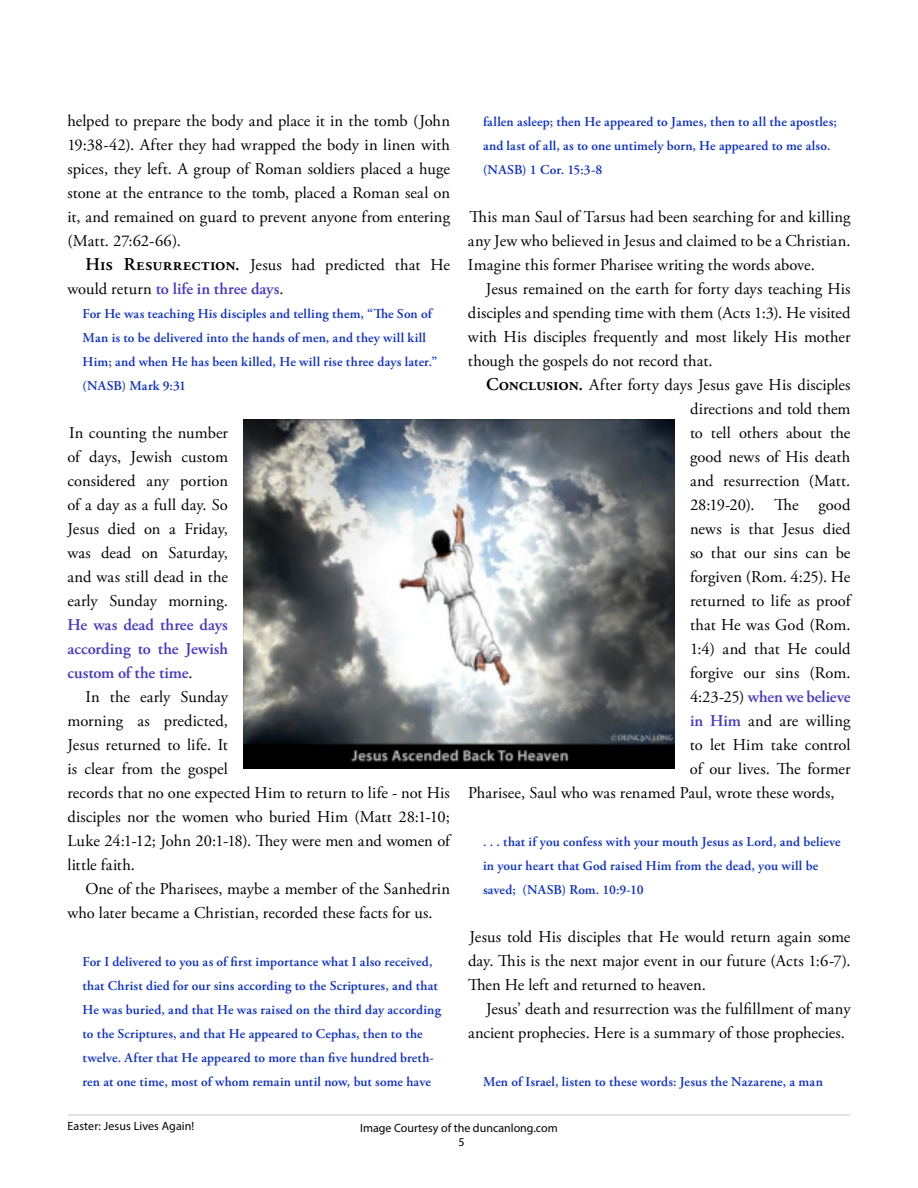
<style>
.page{position:relative;width:918px;height:1188px;background:#fff}
.page>*{position:absolute;margin:0;border:0;box-sizing:border-box;transform-origin:0 0}
.t1{font:16.5px/24px "Adobe Garamond Pro";letter-spacing:.005em;color:#000;text-align:justify}
.t2{font:600 16.5px/24px "Adobe Garamond Pro";letter-spacing:-.005em;color:#4538ca;text-align:justify}
.t3{font:600 13.5px/24px "Adobe Garamond Pro";letter-spacing:.01em;color:#0b2fce}
.t4{font:12px/14.1px "Myriad Pro";color:#000;text-align:center}
.s1{font-weight:600;font-size:18px}
.s2{font-weight:600;color:#4538ca}
.s3{font-weight:400;color:#000}
</style>
<div class="page">
<hr style="left:68px;top:1114px;width:782px;height:2px;background:#cfcbcc">
<img style="left:243px;top:420px;width:432px;height:348px">
<p class="t1" style="left:68px;top:110px;width:384px">helped to prepare the body and place it in the tomb (John 19:38-42). After they had wrapped the body in linen with spices, they left. A group of Roman soldiers placed a huge stone at the entrance to the tomb, placed a Roman seal on it, and remained on guard to prevent anyone from entering (Matt. 27:62-66).</p>
<p class="t1" style="left:68px;top:254px;width:384px;text-indent:18px"><span class="s1">His Resurrection.</span> Jesus had predicted that He would return <span class="s2">to life in three days</span>.</p>
<p class="t3" style="left:82px;top:303px;width:356px">For He was teaching His disciples and telling them, “The Son of Man is to be delivered into the hands of men, and they will kill Him; and when He has been killed, He will rise three days later.” (NASB) Mark 9:31</p>
<p class="t1" style="left:68px;top:422px;width:162px">In counting the number of days, Jewish custom considered any portion of a day as a full day. So Jesus died on a Friday, was dead on Saturday, and was still dead in the early Sunday morning.</p>
<p class="t2" style="left:68px;top:614px;width:162px">He was dead three days according to the Jewish custom of the time<span class="s3">.</span></p>
<p class="t1" style="left:67px;top:686px;width:384px;text-align:left;text-indent:18px">In the early Sunday<br>morning as predicted,<br>Jesus returned to life. It<br>is clear from the gospel<br>records that no one expected Him to return to life - not His disciples nor the women who buried Him (Matt 28:1-10; Luke 24:1-12; John 20:1-18). They were men and women of little faith.</p>
<p class="t1" style="left:67px;top:878px;width:384px;text-indent:18px">One of the Pharisees, maybe a member of the Sanhedrin who later became a Christian, recorded these facts for us.</p>
<p class="t3" style="left:82px;top:951px;width:360px">For I delivered to you as of first importance what I also received, that Christ died for our sins according to the Scriptures, and that He was buried, and that He was raised on the third day according to the Scriptures, and that He appeared to Cephas, then to the twelve. After that He appeared to more than five hundred breth&shy;ren at one time, most of whom remain until now, but some have</p>
<p class="t3" style="left:483px;top:111px;width:355px">fallen asleep; then He appeared to James, then to all the apostles; and last of all, as to one untimely born, He appeared to me also. (NASB) 1 Cor. 15:3-8</p>
<p class="t1" style="left:468px;top:206px;width:384px">This man Saul of Tarsus had been searching for and killing any Jew who believed in Jesus and claimed to be a Christian.<br>Imagine this former Pharisee writing the words above.</p>
<p class="t1" style="left:468px;top:278px;width:384px;text-indent:18px">Jesus remained on the earth for forty days teaching His disciples and spending time with them (Acts 1:3). He visited with His disciples frequently and most likely His mother though the gospels do not record that.</p>
<p class="t1" style="left:486px;top:374px;width:366px"><span class="s1">Conclusion.</span> After forty days Jesus gave His disciples</p>
<p class="t1" style="left:690px;top:398px;width:162px">directions and told them</p>
<p class="t1" style="left:690px;top:422px;width:162px">to tell others about the</p>
<p class="t1" style="left:690px;top:446px;width:162px">good news of His death</p>
<p class="t1" style="left:690px;top:470px;width:162px">and resurrection (Matt.</p>
<p class="t1" style="left:690px;top:494px;width:162px">28:19-20). The good</p>
<p class="t1" style="left:690px;top:518px;width:162px">news is that Jesus died</p>
<p class="t1" style="left:690px;top:542px;width:162px">so that our sins can be</p>
<p class="t1" style="left:690px;top:566px;width:162px">forgiven (Rom. 4:25). He</p>
<p class="t1" style="left:690px;top:590px;width:162px">returned to life as proof</p>
<p class="t1" style="left:690px;top:614px;width:162px">that He was God (Rom.</p>
<p class="t1" style="left:690px;top:638px;width:162px">1:4) and that He could</p>
<p class="t1" style="left:690px;top:662px;width:162px">forgive our sins (Rom.</p>
<p class="t2" style="left:690px;top:686px;width:162px"><span class="s3">4:23-25)</span> when we believe</p>
<p class="t1" style="left:690px;top:710px;width:162px"><span class="s2">in Him</span> and are willing</p>
<p class="t1" style="left:690px;top:734px;width:162px">to let Him take control</p>
<p class="t1" style="left:690px;top:758px;width:162px">of our lives. The former</p>
<p class="t1" style="left:468px;top:782px;width:368px">Pharisee, Saul who was renamed Paul, wrote these words,</p>
<p class="t3" style="left:483px;top:831px;width:359px">. . . that if you confess with your mouth Jesus as Lord, and believe in your heart that God raised Him from the dead, you will be saved; (NASB) Rom. 10:9-10</p>
<p class="t1" style="left:468px;top:926px;width:384px">Jesus told His disciples that He would return again some day. This is the next major event in our future (Acts 1:6-7).<br>Then He left and returned to heaven.</p>
<p class="t1" style="left:468px;top:998px;width:384px;text-indent:18px">Jesus’ death and resurrection was the fulfillment of many ancient prophecies. Here is a summary of those prophecies.</p>
<p class="t3" style="left:483px;top:1071px;width:341px">Men of Israel, listen to these words: Jesus the Nazarene, a man</p>
<p class="t4" style="left:67px;top:1120px;width:128px">Easter: Jesus Lives Again!</p>
<p class="t4" style="left:360px;top:1122px;width:199px">Image Courtesy of the duncanlong.com<br>5</p>
</div>
